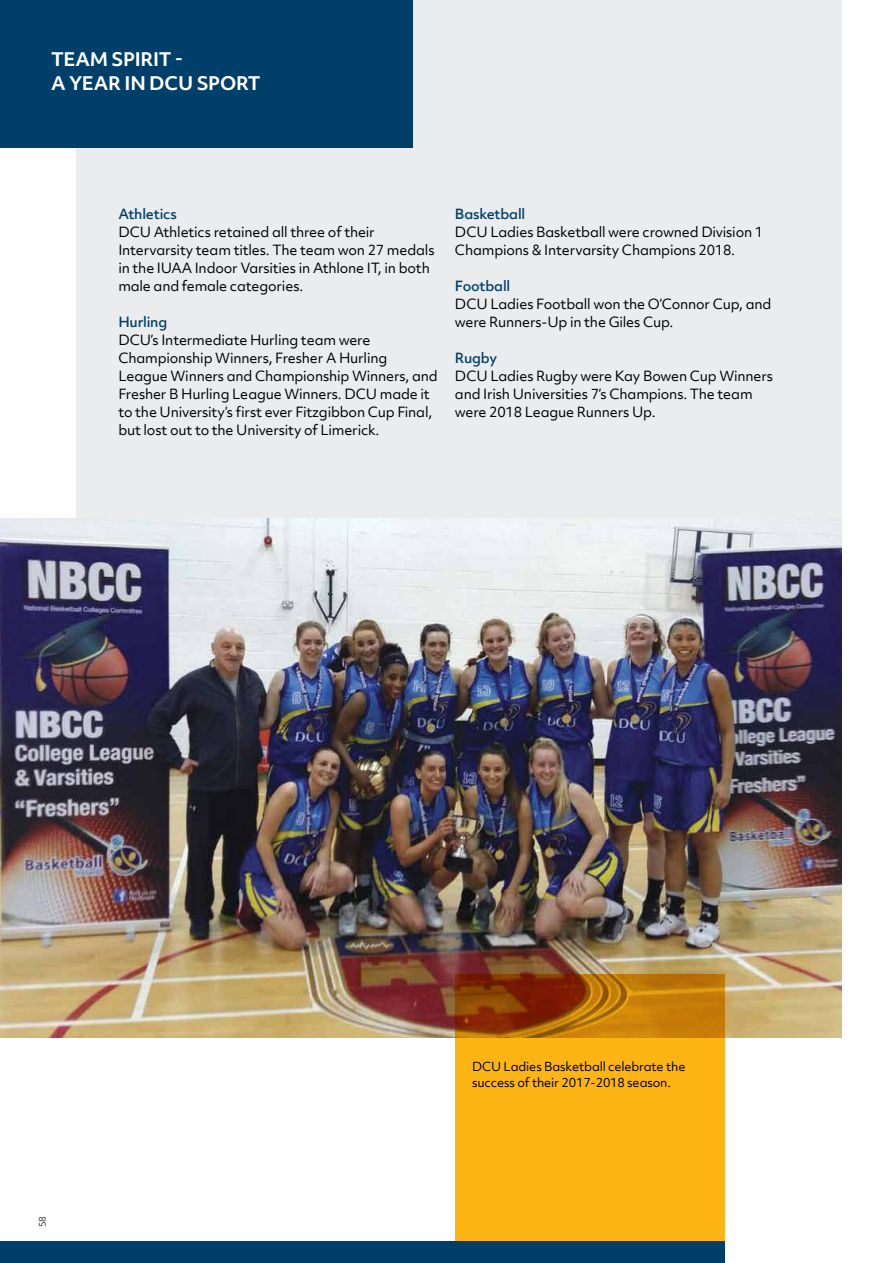
<style>
.page{position:relative;width:893px;height:1263px;background:#fff}
.page>*{position:absolute;margin:0;border:0;box-sizing:border-box;transform-origin:0 0}
.t1{font:700 18px/24px "Objektiv Mk 2";letter-spacing:-.015em;color:#fff}
.t2{font:13.5px/18px "Objektiv Mk 2";letter-spacing:-.015em;color:#000}
.t3{font:500 13.5px "Objektiv Mk 2";letter-spacing:-.015em;color:#003f69}
.t4{font:12px/16.5px "Objektiv Mk 2";letter-spacing:-.015em;color:#000}
.t5{font:9px "Objektiv Mk 2";color:#343741}
</style>
<div class="page">
<div style="left:76px;top:0;width:766px;height:519px;background:#ebeced"></div>
<div style="left:0;top:0;width:413px;height:147px;background:#003f69"></div>
<img style="left:0;top:519px;width:842px;height:518px">
<svg style="left:455px;top:974px;width:269px;height:268px;background:#e79f12"></svg>
<div style="left:0;top:1242px;width:724px;height:21px;background:#003f69"></div>
<h1 class="t1" style="left:51px;top:46px;width:211px">TEAM SPIRIT -<br>A YEAR IN DCU SPORT</h1>
<p class="t3" style="left:118px;top:205px;width:60px">Athletics</p>
<p class="t2" style="left:118px;top:223px;width:318px">DCU Athletics retained all three of their Intervarsity team titles. The team won 27 medals in the IUAA Indoor Varsities in Athlone IT, in both male and female categories.</p>
<p class="t3" style="left:118px;top:313px;width:50px">Hurling</p>
<p class="t2" style="left:118px;top:331px;width:321px">DCU’s Intermediate Hurling team were Championship Winners, Fresher A Hurling League Winners and Championship Winners, and Fresher B Hurling League Winners. DCU made it to the University’s first ever Fitzgibbon Cup Final, but lost out to the University of Limerick.</p>
<p class="t3" style="left:455px;top:205px;width:72px">Basketball</p>
<p class="t2" style="left:455px;top:223px;width:310px">DCU Ladies Basketball were crowned Division 1<br>Champions &amp; Intervarsity Champions 2018.</p>
<p class="t3" style="left:455px;top:277px;width:57px">Football</p>
<p class="t2" style="left:455px;top:295px;width:318px">DCU Ladies Football won the O’Connor Cup, and were Runners-Up in the Giles Cup.</p>
<p class="t3" style="left:455px;top:349px;width:44px">Rugby</p>
<p class="t2" style="left:455px;top:367px;width:320px">DCU Ladies Rugby were Kay Bowen Cup Winners and Irish Universities 7’s Champions. The team were 2018 League Runners Up.</p>
<p class="t5" style="left:36px;top:1227px;width:13px;rotate:-90deg">58</p>
<p class="t4" style="left:472px;top:1058px;width:215px">DCU Ladies Basketball celebrate the success of their 2017-2018 season.</p>
</div>
